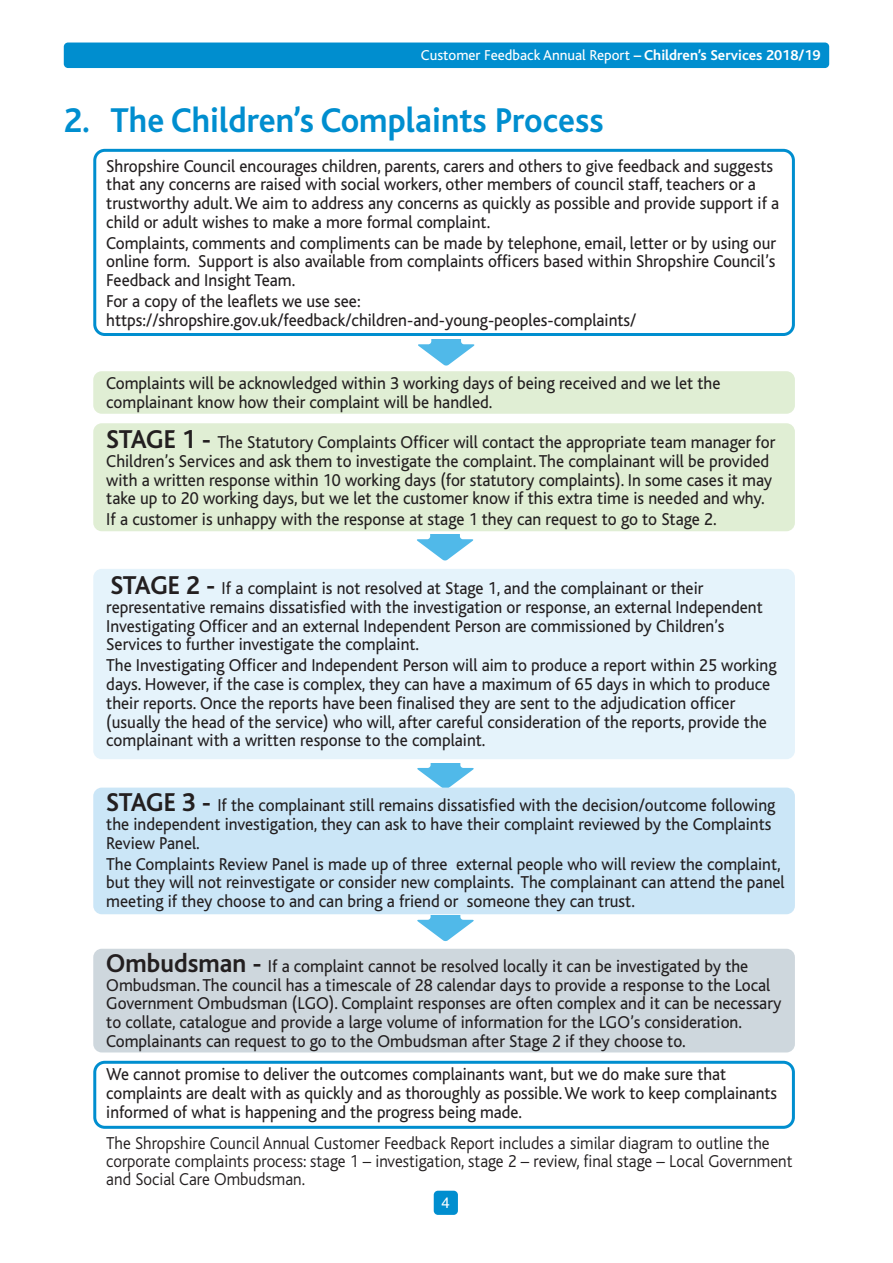
<style>
.page{position:relative;width:893px;height:1263px;background:#fff}
.page>*{position:absolute;margin:0;border:0;box-sizing:border-box;transform-origin:0 0}
.t1{font:700 36px "Bliss";color:#008ecf;scale:.95 1}
.t2{font:18px/18.8px "Bliss";color:#231f20;scale:.95 1}
.t3{font:18px/18.8px "Bliss";color:#231f20;scale:.94 1}
.t4{font:300 18px/18px "Bliss";color:#231f20;scale:.94 1}
.t5{font:15px "Bliss";color:#fff}
.t6{font:15px "Helvetica";color:#fff}
.s1{font-weight:700}
.s2{font-weight:700;font-size:27px}
</style>
<div class="page">
<svg style="left:417px;top:915px;width:57px;height:26px"></svg>
<svg style="left:417px;top:764px;width:57px;height:24px"></svg>
<svg style="left:417px;top:535px;width:56px;height:25px"></svg>
<svg style="left:418px;top:339px;width:56px;height:27px"></svg>
<div style="left:93px;top:371px;width:702px;height:43px;background:#e0eed4;border-radius:9px"></div>
<div style="left:93px;top:423px;width:702px;height:108px;background:#e0eed4;border-radius:9px"></div>
<div style="left:93px;top:569px;width:702px;height:190px;background:#e5f3fb;border-radius:9px"></div>
<div style="left:93px;top:788px;width:702px;height:126px;background:#cbe6f7;border-radius:9px"></div>
<div style="left:93px;top:949px;width:702px;height:103px;background:#ced7dd;border-radius:9px"></div>
<svg style="left:93px;top:149px;width:702px;height:187px"></svg>
<svg style="left:93px;top:1061px;width:702px;height:68px"></svg>
<div style="left:64px;top:43px;width:765px;height:25px;background:#008ecf;border-radius:4px"></div>
<div style="left:434px;top:1191px;width:24px;height:24px;background:#008ecf;border-radius:4px"></div>
<p class="t5" style="left:421px;top:50px;width:401px">Customer Feedback Annual Report <span class="s1">– Children’s Services 2018/19</span></p>
<h1 class="t1" style="left:64px;top:106px;width:570px">2. The Children’s Complaints Process</h1>
<p class="t2" style="left:106px;top:158px;width:710px">Shropshire Council encourages children, parents, carers and others to give feedback and suggests that any concerns are raised with social workers, other members of council staff, teachers or a trustworthy adult.We aim to address any concerns as quickly as possible and provide support if a child or adult wishes to make a more formal complaint.</p>
<p class="t2" style="left:106px;top:235px;width:706px;text-align:justify">Complaints, comments and compliments can be made by telephone, email, letter or by using our online form. Support is also available from complaints officers based within Shropshire Council’s Feedback and Insight Team.</p>
<p class="t2" style="left:106px;top:294px;width:559px">For a copy of the leaflets we use see: https://shropshire.gov.uk/feedback/children-and-young-peoples-complaints/</p>
<p class="t2" style="left:106px;top:375px;width:648px;line-height:19.5px">Complaints will be acknowledged within 3 working days of being received and we let the complainant know how their complaint will be handled.</p>
<p class="t2" style="left:106px;top:435px;width:706px"><span class="s2">STAGE 1 -</span> The Statutory Complaints Officer will contact the appropriate team manager for Children’s Services and ask them to investigate the complaint. The complainant will be provided with a written response within 10 working days (for statutory complaints). In some cases it may take up to 20 working days, but we let the customer know if this extra time is needed and why.</p>
<p class="t2" style="left:106px;top:512px;width:644px">If a customer is unhappy with the response at stage 1 they can request to go to Stage 2.</p>
<p class="t2" style="left:106px;top:581px;width:692px"><span class="s2">STAGE 2 -</span> If a complaint is not resolved at Stage 1, and the complainant or their representative remains dissatisfied with the investigation or response, an external Independent Investigating Officer and an external Independent Person are commissioned by Children’s Services to further investigate the complaint.</p>
<p class="t2" style="left:106px;top:658px;width:707px">The Investigating Officer and Independent Person will aim to produce a report within 25 working days. However, if the case is complex, they can have a maximum of 65 days in which to produce their reports. Once the reports have been finalised they are sent to the adjudication officer (usually the head of the service) who will, after careful consideration of the reports, provide the complainant with a written response to the complaint.</p>
<p class="t2" style="left:106px;top:798px;width:706px"><span class="s2">STAGE 3 -</span> If the complainant still remains dissatisfied with the decision/outcome following the independent investigation, they can ask to have their complaint reviewed by the Complaints<br>Review Panel.</p>
<p class="t2" style="left:106px;top:856px;width:716px">The Complaints Review Panel is made up of three external people who will review the complaint, but they will not reinvestigate or consider new complaints. The complainant can attend the panel meeting if they choose to and can bring a friend or someone they can trust.</p>
<p class="t2" style="left:106px;top:958px;width:712px"><span class="s2">Ombudsman -</span> If a complaint cannot be resolved locally it can be investigated by the Ombudsman. The council has a timescale of 28 calendar days to provide a response to the Local Government Ombudsman (LGO). Complaint responses are often complex and it can be necessary to collate, catalogue and provide a large volume of information for the LGO’s consideration.<br>Complainants can request to go to the Ombudsman after Stage 2 if they choose to.</p>
<p class="t3" style="left:106px;top:1067px;width:715px">We cannot promise to deliver the outcomes complainants want, but we do make sure that complaints are dealt with as quickly and as thoroughly as possible.We work to keep complainants informed of what is happening and the progress being made.</p>
<p class="t4" style="left:106px;top:1135px;width:732px">The Shropshire Council Annual Customer Feedback Report includes a similar diagram to outline the corporate complaints process: stage 1 – investigation, stage 2 – review, final stage – Local Government and Social Care Ombudsman.</p>
<p class="t6" style="left:442px;top:1194px;width:10px">4</p>
</div>
